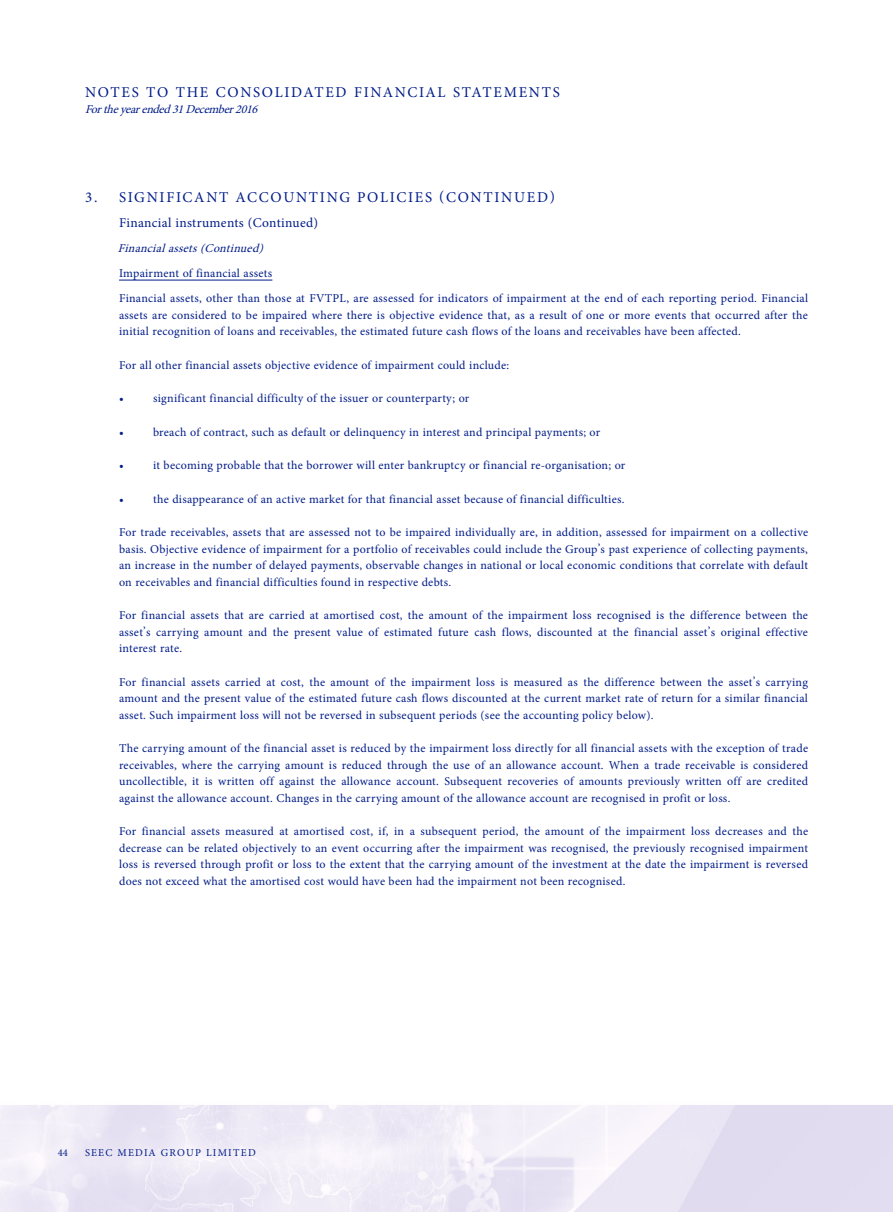
<style>
.page{position:relative;width:893px;height:1212px;background:#fff}
.page>*{position:absolute;margin:0;border:0;box-sizing:border-box;transform-origin:0 0}
.t1{font:15px "Minion Pro";letter-spacing:.11em;color:#001c88}
.t2{font:13.5px "Minion Pro";letter-spacing:.025em;color:#001c88}
.t3{font:12px/16.5px "Minion Pro";letter-spacing:.025em;color:#001c88;text-align:justify}
.t4{font:italic 12px "Minion Pro";color:#001c88}
.t5{font:10.5px "Minion Pro";letter-spacing:.115em;color:#001c88}
</style>
<div class="page">
<hr style="left:119px;top:280px;width:153px;height:1px;background:#001c88">
<p class="t1" style="left:85px;top:82px;width:476px">NOTES TO THE CONSOLIDATED FINANCIAL STATEMENTS</p>
<p class="t4" style="left:85px;top:102px;width:178px">Fortheyearended31December2016</p>
<p class="t1" style="left:85px;top:187px;width:471px">3. SIGNIFICANT ACCOUNTING POLICIES (CONTINUED)</p>
<p class="t2" style="left:119px;top:214px;width:201px">Financial instruments (Continued)</p>
<p class="t4" style="left:118px;top:240px;width:151px">Financialassets(Continued)</p>
<p class="t3" style="left:119px;top:261px;width:691px;line-height:25px">Impairment of financial assets<br>Financial assets, other than those at FVTPL, are assessed for indicators of impairment at the end of each reporting period. Financial</p>
<p class="t3" style="left:119px;top:307px;width:690px">assets are considered to be impaired where there is objective evidence that, as a result of one or more events that occurred after the initial recognition of loans and receivables, the estimated future cash flows of the loans and receivables have been affected.</p>
<p class="t3" style="left:119px;top:357px;width:392px">For all other financial assets objective evidence of impairment could include:</p>
<p class="t3" style="left:119px;top:390px;width:6px">•</p>
<p class="t3" style="left:153px;top:390px;width:318px">significant financial difficulty of the issuer or counterparty; or</p>
<p class="t3" style="left:119px;top:424px;width:6px">•</p>
<p class="t3" style="left:153px;top:424px;width:449px">breach of contract, such as default or delinquency in interest and principal payments; or</p>
<p class="t3" style="left:119px;top:457px;width:6px">•</p>
<p class="t3" style="left:153px;top:457px;width:474px">it becoming probable that the borrower will enter bankruptcy or financial re-organisation; or</p>
<p class="t3" style="left:119px;top:491px;width:6px">•</p>
<p class="t3" style="left:153px;top:491px;width:473px">the disappearance of an active market for that financial asset because of financial difficulties.</p>
<p class="t3" style="left:119px;top:524px;width:691px">For trade receivables, assets that are assessed not to be impaired individually are, in addition, assessed for impairment on a collective basis. Objective evidence of impairment for a portfolio of receivables could include the Group’s past experience of collecting payments, an increase in the number of delayed payments, observable changes in national or local economic conditions that correlate with default on receivables and financial difficulties found in respective debts.</p>
<p class="t3" style="left:119px;top:607px;width:690px">For financial assets that are carried at amortised cost, the amount of the impairment loss recognised is the difference between the asset’s carrying amount and the present value of estimated future cash flows, discounted at the financial asset’s original effective interest rate.</p>
<p class="t3" style="left:119px;top:674px;width:690px">For financial assets carried at cost, the amount of the impairment loss is measured as the difference between the asset’s carrying amount and the present value of the estimated future cash flows discounted at the current market rate of return for a similar financial asset. Such impairment loss will not be reversed in subsequent periods (see the accounting policy below).</p>
<p class="t3" style="left:119px;top:740px;width:691px">The carrying amount of the financial asset is reduced by the impairment loss directly for all financial assets with the exception of trade receivables, where the carrying amount is reduced through the use of an allowance account. When a trade receivable is considered uncollectible, it is written off against the allowance account. Subsequent recoveries of amounts previously written off are credited against the allowance account. Changes in the carrying amount of the allowance account are recognised in profit or loss.</p>
<p class="t3" style="left:119px;top:823px;width:691px">For financial assets measured at amortised cost, if, in a subsequent period, the amount of the impairment loss decreases and the decrease can be related objectively to an event occurring after the impairment was recognised, the previously recognised impairment loss is reversed through profit or loss to the extent that the carrying amount of the investment at the date the impairment is reversed does not exceed what the amortised cost would have been had the impairment not been recognised.</p>
<p class="t5" style="left:58px;top:1146px;width:12px">44</p>
<p class="t5" style="left:85px;top:1146px;width:172px">SEEC MEDIA GROUP LIMITED</p>
</div>
